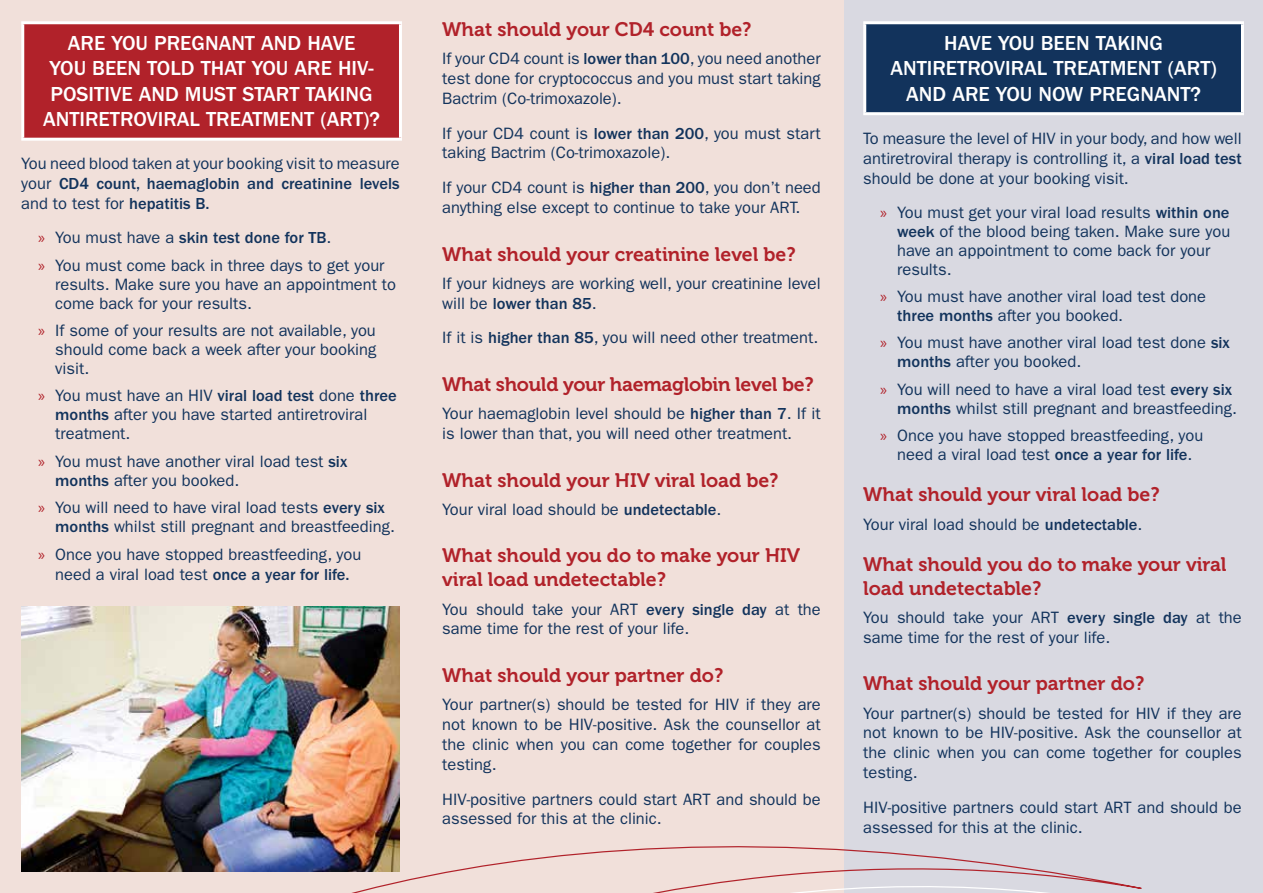
<style>
.page{position:relative;width:1263px;height:893px;background:#fff}
.page>*{position:absolute;margin:0;border:0;box-sizing:border-box;transform-origin:0 0}
.t1{font:500 21px/25.5px "ITC Franklin Gothic Std";color:#fff;text-align:center}
.t2{font:19.5px/24px "Museo 700";color:#b1222a}
.t3{font:16.5px/19.8px "ITC Franklin Gothic Std";color:#12335c}
.s1{font-weight:500}
.s2{font-family:"Myriad Pro";color:#b1222a}
</style>
<div class="page">
<div style="left:843px;top:0;width:420px;height:893px;background:#d9d9e1"></div>
<div style="left:0;top:0;width:843px;height:893px;background:#f1e0da"></div>
<svg style="left:351px;top:762px;width:791px;height:131px"></svg>
<div style="left:865px;top:23px;width:377px;height:91px;background:#12335c"></div>
<hr style="left:863px;top:21px;width:381px;height:3px;background:#fff">
<hr style="left:863px;top:24px;width:3px;height:88px;background:#fff">
<hr style="left:1241px;top:24px;width:3px;height:88px;background:#fff">
<hr style="left:863px;top:112px;width:381px;height:3px;background:#fff">
<div style="left:23px;top:23px;width:377px;height:116px;background:#b1222a"></div>
<hr style="left:21px;top:21px;width:381px;height:3px;background:#fff">
<hr style="left:21px;top:24px;width:3px;height:114px;background:#fff">
<hr style="left:399px;top:24px;width:3px;height:114px;background:#fff">
<hr style="left:21px;top:138px;width:381px;height:3px;background:#fff">
<img style="left:21px;top:606px;width:379px;height:266px">
<p class="t1" style="left:43px;top:30px;width:339px">ARE YOU PREGNANT AND HAVE<br>YOU BEEN TOLD THAT YOU ARE HIV-<br>POSITIVE AND MUST START TAKING<br>ANTIRETROVIRAL TREATMENT (ART)?</p>
<p class="t3" style="left:21px;top:154px;width:380px;text-align:justify">You need blood taken at your booking visit to measure your <span class="s1">CD4 count, haemaglobin and creatinine levels </span>and to test for <span class="s1">hepatitis B.</span></p>
<p class="t3" style="left:38px;top:224px;width:348px;line-height:27.5px"><span class="s2">»</span> You must have a <span class="s1">skin test done for TB</span>.<br><span class="s2">»</span> You must come back in three days to get your</p>
<p class="t3" style="left:55px;top:275px;width:342px;line-height:18.9px">results. Make sure you have an appointment to come back for your results.</p>
<p class="t3" style="left:55px;top:321px;width:323px;line-height:18.9px;text-align:justify;text-indent:-17px"><span class="s2">»</span> If some of your results are not available, you should come back a week after your booking visit.</p>
<p class="t3" style="left:55px;top:386px;width:343px;line-height:18.9px;text-indent:-17px"><span class="s2">»</span> You must have an HIV <span class="s1">viral load test</span> done <span class="s1">three months</span> after you have started antiretroviral treatment.</p>
<p class="t3" style="left:55px;top:452px;width:293px;line-height:18.9px;text-indent:-17px"><span class="s2">»</span> You must have another viral load test <span class="s1">six months</span> after you booked.</p>
<p class="t3" style="left:55px;top:498px;width:341px;line-height:18.9px;text-indent:-17px"><span class="s2">»</span> You will need to have viral load tests <span class="s1">every six months</span> whilst still pregnant and breastfeeding.</p>
<p class="t3" style="left:38px;top:544px;width:325px;line-height:20.7px;text-align:center"><span class="s2">»</span> Once you have stopped breastfeeding, you need a viral load test <span class="s1">once a year for life.</span></p>
<p class="t2" style="left:442px;top:17px;width:311px">What should your CD4 count be?</p>
<p class="t3" style="left:442px;top:49px;width:380px;text-align:justify">If your CD4 count is <span class="s1">lower than 100</span>, you need another test done for cryptococcus and you must start taking Bactrim (Co-trimoxazole).</p>
<p class="t3" style="left:442px;top:123px;width:380px">If your CD4 count is <span class="s1">lower than 200</span>, you must start taking Bactrim (Co-trimoxazole).</p>
<p class="t3" style="left:442px;top:178px;width:380px">If your CD4 count is <span class="s1">higher than 200</span>, you don’t need anything else except to continue to take your ART.</p>
<p class="t2" style="left:442px;top:242px;width:355px">What should your creatinine level be?</p>
<p class="t3" style="left:442px;top:273px;width:380px">If your kidneys are working well, your creatinine level will be <span class="s1">lower than 85</span>.</p>
<p class="t3" style="left:442px;top:328px;width:378px">If it is <span class="s1">higher than 85</span>, you will need other treatment.</p>
<p class="t2" style="left:442px;top:372px;width:373px">What should your haemaglobin level be?</p>
<p class="t3" style="left:442px;top:404px;width:380px">Your haemaglobin level should be <span class="s1">higher than 7</span>. If it is lower than that, you will need other treatment.</p>
<p class="t2" style="left:442px;top:468px;width:338px">What should your HIV viral load be?</p>
<p class="t3" style="left:442px;top:499px;width:281px">Your viral load should be <span class="s1">undetectable</span>.</p>
<p class="t2" style="left:442px;top:544px;width:359px">What should you do to make your HIV viral load undetectable?</p>
<p class="t3" style="left:442px;top:599px;width:380px">You should take your ART <span class="s1">every single day</span> at the same time for the rest of your life.</p>
<p class="t2" style="left:442px;top:663px;width:283px">What should your partner do?</p>
<p class="t3" style="left:442px;top:695px;width:380px;text-align:justify">Your partner(s) should be tested for HIV if they are not known to be HIV-positive. Ask the counsellor at the clinic when you can come together for couples testing.</p>
<p class="t3" style="left:442px;top:789px;width:380px">HIV-positive partners could start ART and should be assessed for this at the clinic.</p>
<p class="t1" style="left:890px;top:30px;width:328px">HAVE YOU BEEN TAKING<br>ANTIRETROVIRAL TREATMENT (ART)<br>AND ARE YOU NOW PREGNANT?</p>
<p class="t3" style="left:863px;top:129px;width:380px;text-align:justify">To measure the level of HIV in your body, and how well antiretroviral therapy is controlling it, a <span class="s1">viral load test </span>should be done at your booking visit.</p>
<p class="t3" style="left:897px;top:203px;width:334px;line-height:19px;text-indent:-17px"><span class="s2">»</span> You must get your viral load results <span class="s1">within one week</span> of the blood being taken. Make sure you have an appointment to come back for your results.</p>
<p class="t3" style="left:897px;top:287px;width:310px;line-height:18.9px;text-indent:-17px"><span class="s2">»</span> You must have another viral load test done <span class="s1">three months</span> after you booked.</p>
<p class="t3" style="left:897px;top:333px;width:334px;line-height:19px;text-indent:-17px"><span class="s2">»</span> You must have another viral load test done <span class="s1">six months</span> after you booked.</p>
<p class="t3" style="left:897px;top:380px;width:341px;line-height:18.9px;text-indent:-17px"><span class="s2">»</span> You will need to have a viral load test <span class="s1">every six months</span> whilst still pregnant and breastfeeding.</p>
<p class="t3" style="left:880px;top:426px;width:325px;line-height:18.9px;text-align:center"><span class="s2">»</span> Once you have stopped breastfeeding, you need a viral load test <span class="s1">once a year for life</span>.</p>
<p class="t2" style="left:863px;top:483px;width:298px">What should your viral load be?</p>
<p class="t3" style="left:863px;top:514px;width:281px">Your viral load should be <span class="s1">undetectable</span>.</p>
<p class="t2" style="left:863px;top:552px;width:365px">What should you do to make your viral load undetectable?</p>
<p class="t3" style="left:863px;top:608px;width:380px">You should take your ART <span class="s1">every single day</span> at the same time for the rest of your life.</p>
<p class="t2" style="left:863px;top:672px;width:283px">What should your partner do?</p>
<p class="t3" style="left:863px;top:703px;width:380px;text-align:justify">Your partner(s) should be tested for HIV if they are not known to be HIV-positive. Ask the counsellor at the clinic when you can come together for couples testing.</p>
<p class="t3" style="left:863px;top:797px;width:380px">HIV-positive partners could start ART and should be assessed for this at the clinic.</p>
</div>
